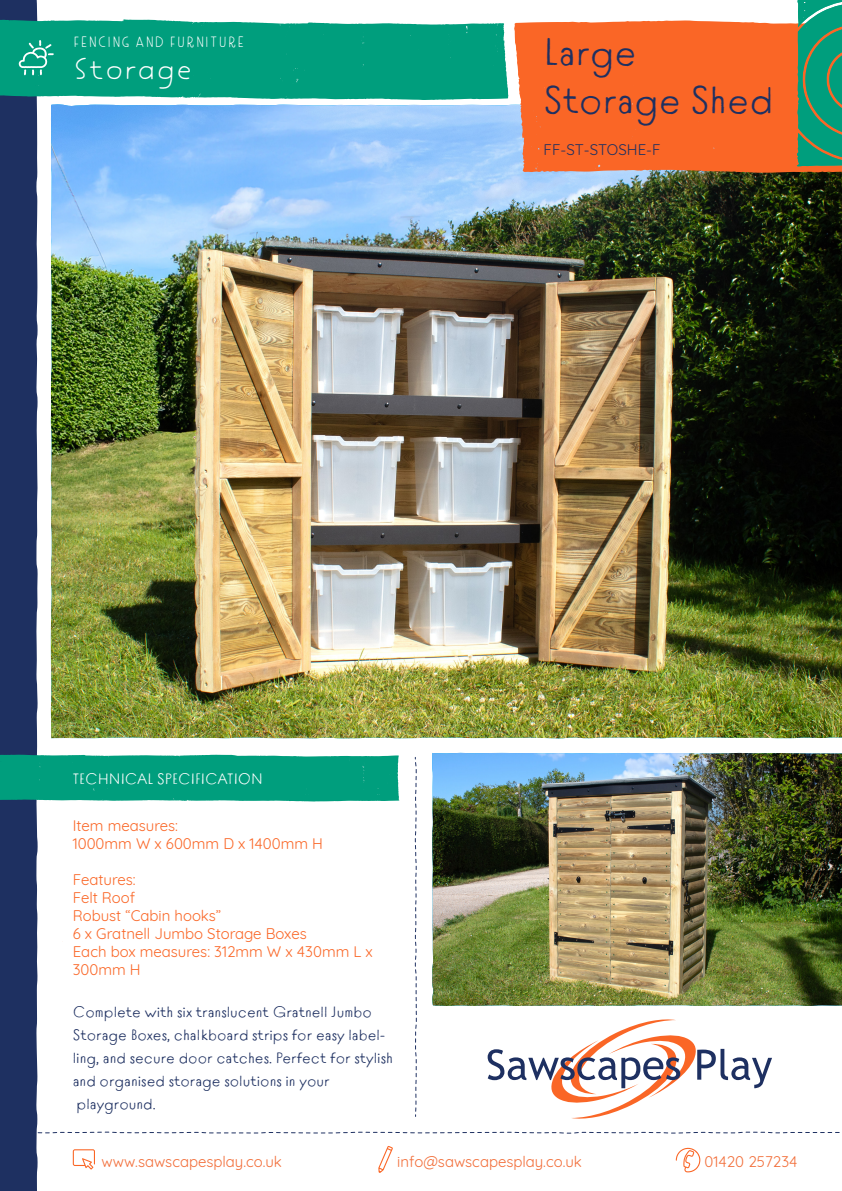
<style>
.page{position:relative;width:842px;height:1191px;background:#fff}
.page>*{position:absolute;margin:0;border:0;box-sizing:border-box;transform-origin:0 0}
.t1{font:38px "Tomarik Introvert";color:#1e3061}
.t2{font:30px "Tomarik Extrovert";color:#fff}
.t3{font:15px/23px "Tomarik Introvert";color:#1e3061}
.t4{font:15px/18px "Quicksand";color:#fa6626}
.t5{font:15px "Quicksand";color:#f26d38}
.t6{font:15px "Tomarik Introvert";color:#fff}
.t7{font:15px "Tomarik Extrovert";color:#fff}
.t8{font:15px "Quicksand";color:#1e3061}
</style>
<div class="page">
<div style="left:0;top:0;width:38px;height:1191px;background:#1e3061"></div>
<svg style="left:0;top:1131px;width:840px;height:3px"></svg>
<svg style="left:0;top:18px;width:508px;height:82px;background:#14a587"></svg>
<svg style="left:414px;top:757px;width:3px;height:360px"></svg>
<svg style="left:0;top:753px;width:399px;height:48px;background:#0fa384"></svg>
<svg style="left:73px;top:1149px;width:22px;height:20px"></svg>
<svg style="left:378px;top:1146px;width:15px;height:26px"></svg>
<svg style="left:676px;top:1147px;width:24px;height:25px"></svg>
<svg style="left:488px;top:1019px;width:284px;height:100px"></svg>
<svg style="left:19px;top:40px;width:35px;height:35px"></svg>
<img style="left:432px;top:753px;width:410px;height:253px">
<img style="left:51px;top:105px;width:791px;height:633px">
<div style="left:514px;top:20px;width:328px;height:155px;background:#fa6626"></div>
<svg style="left:797px;top:0;width:45px;height:166px;background:#1f9976"></svg>
<p class="t7" style="left:73px;top:30px;width:174px">FENCING AND FURNITURE</p>
<h2 class="t2" style="left:73px;top:44px;width:121px">Storage</h2>
<p class="t1" style="left:544px;top:19px;width:95px">Large</p>
<p class="t1" style="left:544px;top:67px;width:231px">Storage Shed</p>
<p class="t8" style="left:544px;top:138px;width:118px">FF-ST-STOSHE-F</p>
<p class="t6" style="left:73px;top:765px;width:192px">TECHNICAL SPECIFICATION</p>
<p class="t4" style="left:73px;top:814px;width:107px">Item measures:</p>
<p class="t4" style="left:73px;top:832px;width:252px">1000mm W x 600mm D x 1400mm H</p>
<p class="t4" style="left:73px;top:868px;width:301px">Features:<br>Felt Roof<br>Robust “Cabin hooks”<br>6 x Gratnell Jumbo Storage Boxes<br>Each box measures: 312mm W x 430mm L x<br>300mm H</p>
<p class="t3" style="left:73px;top:998px;width:322px">Complete with six translucent Gratnell Jumbo Storage Boxes, chalkboard strips for easy label&shy;ling, and secure door catches. Perfect for stylish and organised storage solutions in your</p>
<p class="t3" style="left:77px;top:1090px;width:81px">playground.</p>
<p class="t5" style="left:101px;top:1149px;width:182px">www.sawscapesplay.co.uk</p>
<p class="t5" style="left:397px;top:1149px;width:186px">info@sawscapesplay.co.uk</p>
<p class="t5" style="left:704px;top:1150px;width:94px">01420 257234</p>
</div>
